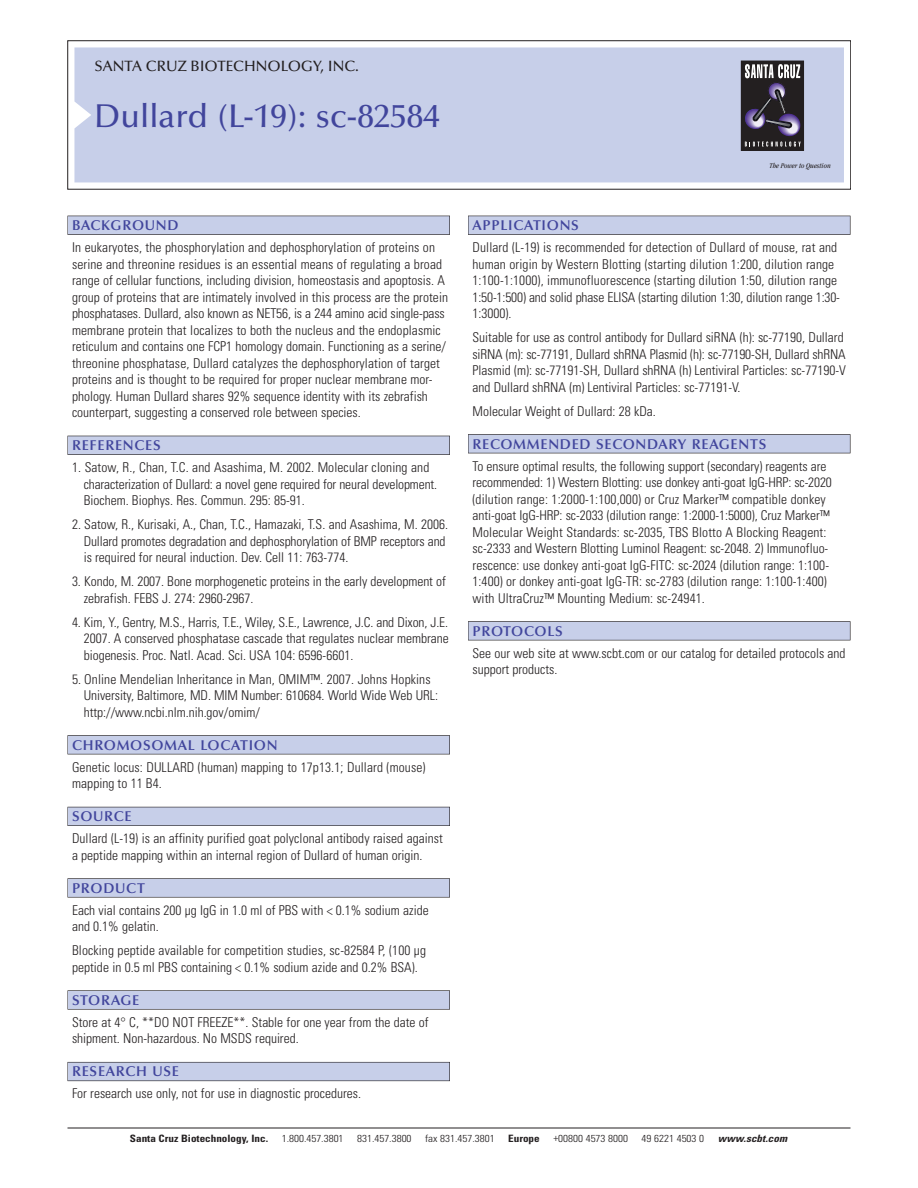
<style>
.page{position:relative;width:918px;height:1188px;background:#fff}
.page>*{position:absolute;margin:0;border:0;box-sizing:border-box;transform-origin:0 0}
.t1{font:500 33px "Optima";color:#41459c}
.t2{font:500 15px "Optima";color:#231f20}
.t3{font:600 14.25px "Optima";letter-spacing:.05em;color:#41459c}
.t4{font:300 condensed 13.5px/16.5px "Univers";color:#231f20}
.t5{font:300 condensed 10.2px "Univers";color:#231f20;scale:1.1 1}
.t6{font:700 condensed 10.2px "Univers";color:#231f20;scale:1.1 1}
.t7{font:italic 700 condensed 10.2px "Univers";color:#231f20;scale:1.1 1}
.t8{font:italic condensed 7.5px "Garamond";color:#231f20}
</style>
<div class="page">
<div style="left:74px;top:47px;width:770px;height:135px;background:#c7cfe9"></div>
<div style="left:741px;top:61px;width:62px;height:89px;background:#231f20"></div>
<div style="left:741px;top:61px;width:63px;height:90px;border:1px solid #231f20"></div>
<svg style="left:741px;top:64px;width:64px;height:83px"></svg>
<div style="left:68px;top:216px;width:382px;height:19px;background:#64636a"></div>
<div style="left:68px;top:216px;width:381px;height:18px;background:#c7cfe9"></div>
<div style="left:68px;top:436px;width:382px;height:19px;background:#62626a"></div>
<div style="left:68px;top:436px;width:381px;height:18px;background:#c7cfe9"></div>
<div style="left:68px;top:735px;width:382px;height:19px;background:#67666b"></div>
<div style="left:68px;top:736px;width:381px;height:18px;background:#c7cfe9"></div>
<div style="left:68px;top:807px;width:382px;height:19px;background:#63646e"></div>
<div style="left:68px;top:807px;width:381px;height:18px;background:#c7cfe9"></div>
<svg style="left:68px;top:878px;width:382px;height:20px"></svg>
<div style="left:68px;top:879px;width:381px;height:18px;background:#c7cfe9"></div>
<div style="left:68px;top:990px;width:382px;height:20px;background:#767575"></div>
<div style="left:68px;top:991px;width:381px;height:18px;background:#c7cfe9"></div>
<div style="left:68px;top:1062px;width:382px;height:19px;background:#70727f"></div>
<div style="left:68px;top:1063px;width:381px;height:18px;background:#c7cfe9"></div>
<div style="left:468px;top:216px;width:382px;height:19px;background:#64636a"></div>
<div style="left:468px;top:216px;width:382px;height:18px;background:#c7cfe9"></div>
<div style="left:468px;top:434px;width:382px;height:19px;background:#64636a"></div>
<div style="left:468px;top:435px;width:382px;height:18px;background:#c7cfe9"></div>
<div style="left:468px;top:621px;width:382px;height:19px;background:#67666b"></div>
<div style="left:468px;top:622px;width:382px;height:18px;background:#c7cfe9"></div>
<hr style="left:68px;top:1128px;width:782px;height:1px;background:#231f20">
<p class="t2" style="left:94px;top:60px;width:266px">SANTA CRUZ BIOTECHNOLOGY, INC.</p>
<h1 class="t1" style="left:94px;top:102px;width:347px">Dullard (L-19): sc-82584</h1>
<p class="t3" style="left:72px;top:219px;width:108px">BACKGROUND</p>
<p class="t4" style="left:72px;top:240px;width:378px">In eukaryotes, the phosphorylation and dephosphorylation of proteins on serine and threonine residues is an essential means of regulating a broad range of cellular functions, including division, homeostasis and apoptosis. A group of proteins that are intimately involved in this process are the protein phosphatases. Dullard, also known as NET56, is a 244 amino acid single-pass membrane protein that localizes to both the nucleus and the endoplasmic reticulum and contains one FCP1 homology domain. Functioning as a serine/ threonine phosphatase, Dullard catalyzes the dephosphorylation of target proteins and is thought to be required for proper nuclear membrane mor&shy;phology. Human Dullard shares 92% sequence identity with its zebrafish counterpart, suggesting a conserved role between species.</p>
<p class="t3" style="left:72px;top:439px;width:90px">REFERENCES</p>
<p class="t4" style="left:84px;top:460px;width:355px;text-indent:-12px">1. Satow, R., Chan, T.C. and Asashima, M. 2002. Molecular cloning and characterization of Dullard: a novel gene required for neural development.<br>Biochem. Biophys. Res. Commun. 295: 85-91.</p>
<p class="t4" style="left:84px;top:517px;width:366px;text-indent:-12px">2. Satow, R., Kurisaki, A., Chan, T.C., Hamazaki, T.S. and Asashima, M. 2006.<br>Dullard promotes degradation and dephosphorylation of BMP receptors and is required for neural induction. Dev. Cell 11: 763-774.</p>
<p class="t4" style="left:84px;top:574px;width:364px;text-indent:-12px">3. Kondo, M. 2007. Bone morphogenetic proteins in the early development of zebrafish. FEBS J. 274: 2960-2967.</p>
<p class="t4" style="left:84px;top:615px;width:367px;text-align:justify;text-indent:-12px">4. Kim, Y., Gentry, M.S., Harris, T.E., Wiley, S.E., Lawrence, J.C. and Dixon, J.E.<br>2007. A conserved phosphatase cascade that regulates nuclear membrane biogenesis. Proc. Natl. Acad. Sci. USA 104: 6596-6601.</p>
<p class="t4" style="left:84px;top:672px;width:356px;text-indent:-12px">5. Online Mendelian Inheritance in Man, OMIM™. 2007. Johns Hopkins<br>University, Baltimore, MD. MIM Number: 610684. World Wide Web URL: http://www.ncbi.nlm.nih.gov/omim/</p>
<p class="t3" style="left:72px;top:739px;width:207px">CHROMOSOMAL LOCATION</p>
<p class="t4" style="left:72px;top:760px;width:355px">Genetic locus: DULLARD (human) mapping to 17p13.1; Dullard (mouse) mapping to 11 B4.</p>
<p class="t3" style="left:72px;top:810px;width:61px">SOURCE</p>
<p class="t4" style="left:72px;top:832px;width:373px">Dullard (L-19) is an affinity purified goat polyclonal antibody raised against a peptide mapping within an internal region of Dullard of human origin.</p>
<p class="t3" style="left:72px;top:882px;width:74px">PRODUCT</p>
<p class="t4" style="left:72px;top:903px;width:358px">Each vial contains 200 µg IgG in 1.0 ml of PBS with &lt; 0.1% sodium azide and 0.1% gelatin.</p>
<p class="t4" style="left:72px;top:944px;width:356px">Blocking peptide available for competition studies, sc-82584 P, (100 µg peptide in 0.5 ml PBS containing &lt; 0.1% sodium azide and 0.2% BSA).</p>
<p class="t3" style="left:72px;top:994px;width:69px">STORAGE</p>
<p class="t4" style="left:72px;top:1015px;width:358px">Store at 4° C, **DO NOT FREEZE**. Stable for one year from the date of shipment. Non-hazardous. No MSDS required.</p>
<p class="t3" style="left:72px;top:1066px;width:109px">RESEARCH USE</p>
<p class="t4" style="left:72px;top:1087px;width:290px">For research use only, not for use in diagnostic procedures.</p>
<p class="t8" style="left:769px;top:163px;width:63px">The Power to Question</p>
<p class="t3" style="left:473px;top:219px;width:108px">APPLICATIONS</p>
<p class="t4" style="left:473px;top:240px;width:369px">Dullard (L-19) is recommended for detection of Dullard of mouse, rat and human origin by Western Blotting (starting dilution 1:200, dilution range 1:100-1:1000), immunofluorescence (starting dilution 1:50, dilution range 1:50-1:500) and solid phase ELISA (starting dilution 1:30, dilution range 1:30- 1:3000).</p>
<p class="t4" style="left:473px;top:330px;width:375px">Suitable for use as control antibody for Dullard siRNA (h): sc-77190, Dullard siRNA (m): sc-77191, Dullard shRNA Plasmid (h): sc-77190-SH, Dullard shRNA Plasmid (m): sc-77191-SH, Dullard shRNA (h) Lentiviral Particles: sc-77190-V and Dullard shRNA (m) Lentiviral Particles: sc-77191-V.</p>
<p class="t4" style="left:473px;top:404px;width:185px">Molecular Weight of Dullard: 28 kDa.</p>
<p class="t3" style="left:473px;top:438px;width:295px">RECOMMENDED SECONDARY REAGENTS</p>
<p class="t4" style="left:473px;top:459px;width:361px">To ensure optimal results, the following support (secondary) reagents are recommended: 1) Western Blotting: use donkey anti-goat IgG-HRP: sc-2020 (dilution range: 1:2000-1:100,000) or Cruz Marker™ compatible donkey anti-goat IgG-HRP: sc-2033 (dilution range: 1:2000-1:5000), Cruz Marker™ Molecular Weight Standards: sc-2035, TBS Blotto A Blocking Reagent: sc-2333 and Western Blotting Luminol Reagent: sc-2048. 2) Immunofluo&shy;rescence: use donkey anti-goat IgG-FITC: sc-2024 (dilution range: 1:100- 1:400) or donkey anti-goat IgG-TR: sc-2783 (dilution range: 1:100-1:400) with UltraCruz™ Mounting Medium: sc-24941.</p>
<p class="t3" style="left:473px;top:625px;width:92px">PROTOCOLS</p>
<p class="t4" style="left:473px;top:646px;width:375px">See our web site at www.scbt.com or our catalog for detailed protocols and support products.</p>
<p class="t6" style="left:130px;top:1135px;width:127px">Santa Cruz Biotechnology, Inc.</p>
<p class="t5" style="left:282px;top:1135px;width:58px">1.800.457.3801</p>
<p class="t5" style="left:357px;top:1135px;width:51px">831.457.3800</p>
<p class="t5" style="left:425px;top:1135px;width:65px">fax 831.457.3801</p>
<p class="t6" style="left:508px;top:1135px;width:30px">Europe</p>
<p class="t5" style="left:553px;top:1135px;width:69px">+00800 4573 8000</p>
<p class="t5" style="left:642px;top:1135px;width:58px">49 6221 4503 0</p>
<p class="t7" style="left:718px;top:1135px;width:67px">www.scbt.com</p>
</div>
